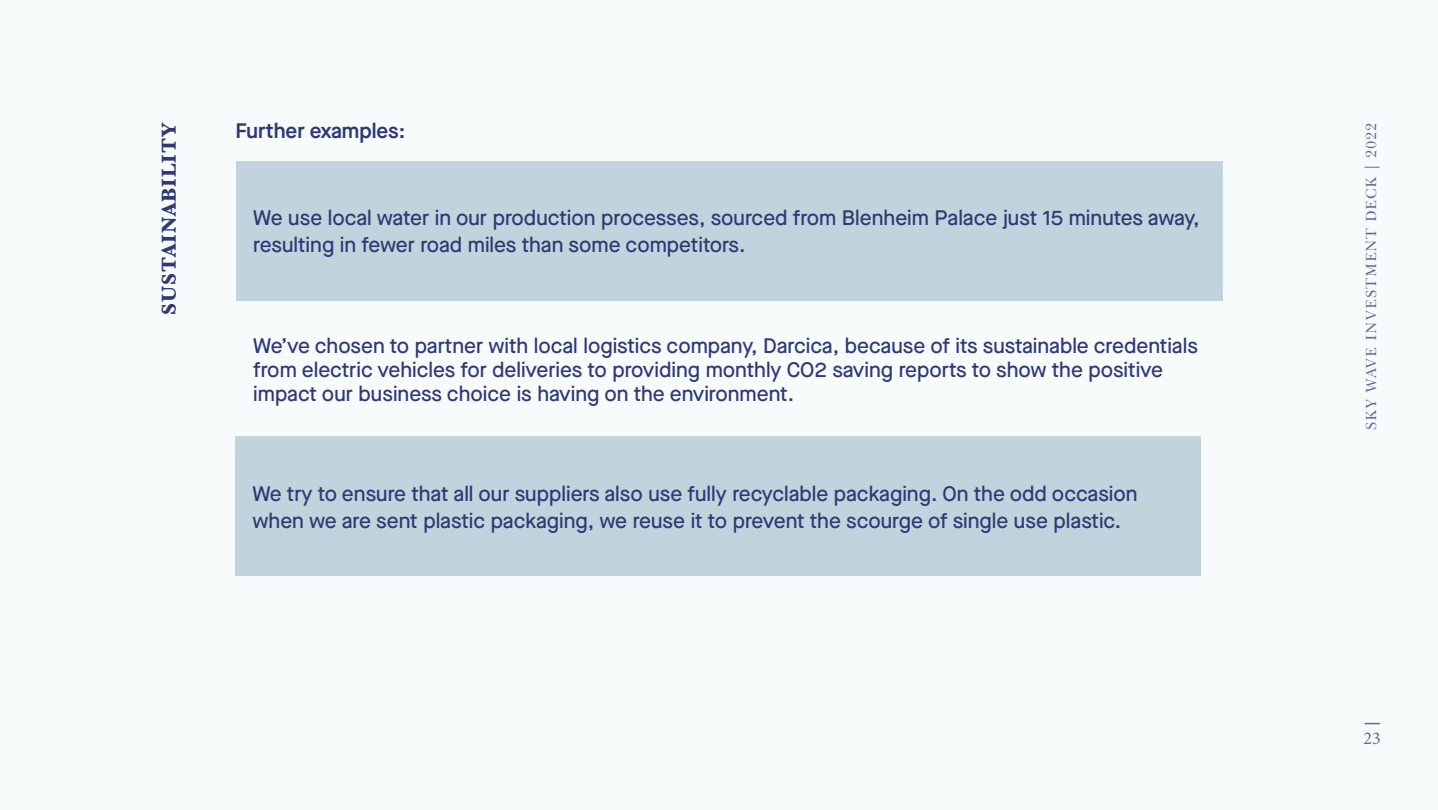
<style>
.page{position:relative;width:1438px;height:810px;background:#fff}
.page>*{position:absolute;margin:0;border:0;box-sizing:border-box;transform-origin:0 0}
.t1{font:500 21px/27px "Maison Neue";color:#2e3975}
.t2{font:600 21px "Maison Neue";color:#2e3975}
.t3{font:700 21px "Baskerville";letter-spacing:.05em;color:#2e3975}
.t4{font:18px "Minion Pro";color:#626b97}
.t5{font:15px "Baskerville BT";letter-spacing:.05em;color:#626b97}
</style>
<div class="page">
<div style="left:0;top:0;width:1437px;height:810px;background:#f7fbfc"></div>
<div style="left:236px;top:161px;width:986px;height:140px;background:#c1d3dd"></div>
<svg style="left:1364px;top:723px;width:15px;height:1px"></svg>
<div style="left:235px;top:437px;width:965px;height:139px;background:#c1d3dd"></div>
<p class="t3" style="left:154px;top:315px;width:194px;rotate:-90deg">SUSTAINABILITY</p>
<p class="t2" style="left:235px;top:116px;width:171px">Further examples:</p>
<p class="t1" style="left:253px;top:204px;width:947px">We use local water in our production processes, sourced from Blenheim Palace just 15 minutes away, resulting in fewer road miles than some competitors.</p>
<p class="t1" style="left:253px;top:333px;width:946px;line-height:24px">We’ve chosen to partner with local logistics company, Darcica, because of its sustainable credentials from electric vehicles for deliveries to providing monthly CO2 saving reports to show the positive impact our business choice is having on the environment.</p>
<p class="t1" style="left:252px;top:480px;width:886px">We try to ensure that all our suppliers also use fully recyclable packaging. On the odd occasion when we are sent plastic packaging, we reuse it to prevent the scourge of single use plastic.</p>
<p class="t5" style="left:1361px;top:430px;width:309px;rotate:-90deg">SKY WAVE INVESTMENT DECK | 2022</p>
<p class="t4" style="left:1363px;top:727px;width:19px">23</p>
</div>
